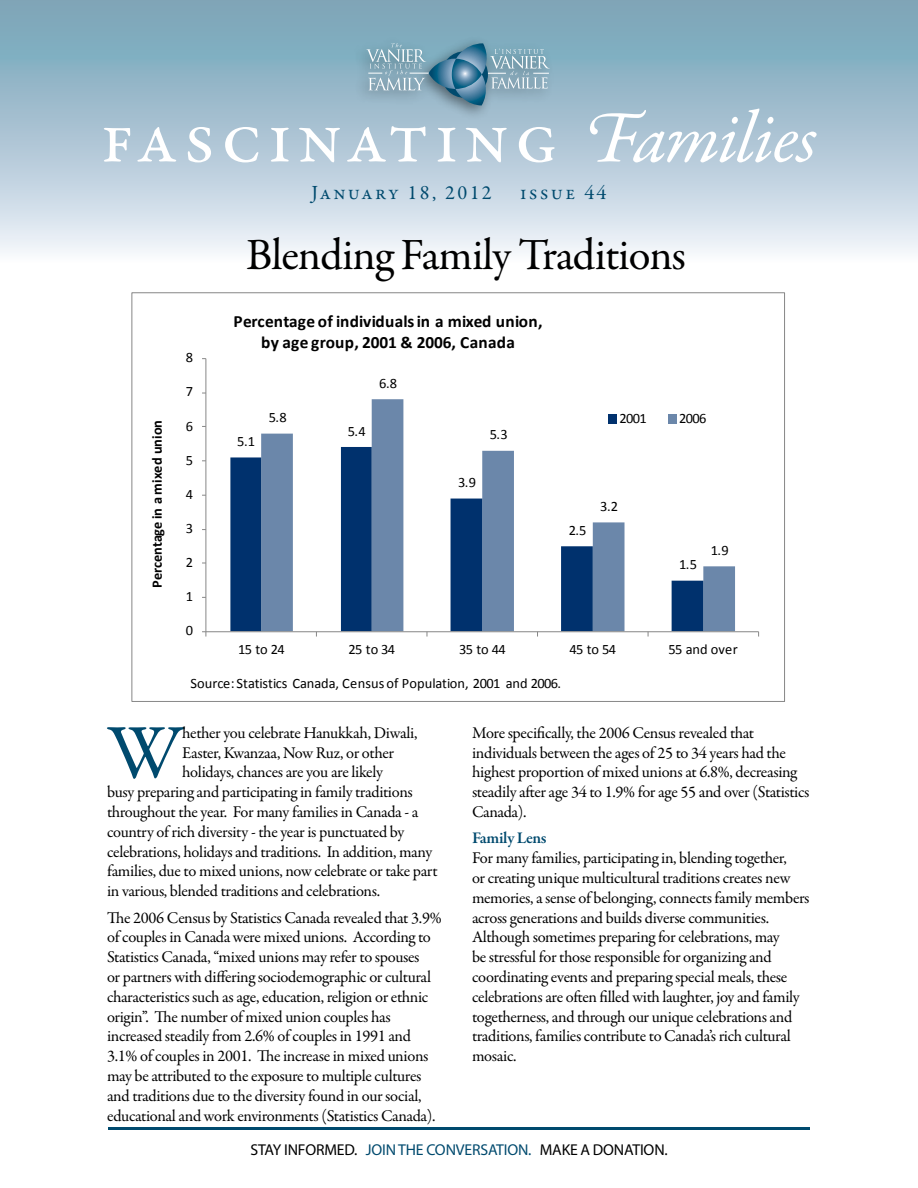
<style>
.page{position:relative;width:918px;height:1188px;background:#fff}
.page>*{position:absolute;margin:0;border:0;box-sizing:border-box;transform-origin:0 0}
.t1{font:77.55px "Garamond Premr Pro";color:#004a6e}
.t2{font:73.5px "Garamond Premr Pro";letter-spacing:.08em;color:#fff}
.t3{font:45px "Garamond Premr Pro";letter-spacing:-.02em;color:#000}
.t4{font:20.25px "Garamond Premr Pro";letter-spacing:.12em;color:#004a6e}
.t5{font:700 17.25px/21px "Calibri";letter-spacing:.005em;color:#000;text-align:center}
.t6{font:16.5px/19.8px "Garamond Premr Pro";letter-spacing:-.02em;color:#000}
.t7{font:600 16.5px "Garamond Premr Pro";letter-spacing:-.02em;color:#004a6e}
.t8{font:15.75px "Myriad Pro";letter-spacing:-.01em;color:#000}
.t9{font:700 14.4px "Calibri";letter-spacing:-.005em;color:#000}
.t10{font:14.25px "Calibri";letter-spacing:-.01em;color:#000}
.s1{font-style:italic}
.s2{color:#004a6e}
</style>
<div class="page">
<svg style="left:0;top:0;width:918px;height:253px;background:#adc6d5"></svg>
<div style="left:353px;top:35px;width:203px;height:85px;background:#000;opacity:.45"></div>
<svg style="left:366px;top:43px;width:184px;height:63px;background:#80a5b8"></svg>
<hr style="left:108px;top:1127px;width:702px;height:2px;background:#004a6e">
<div style="left:230px;top:457px;width:31px;height:174px;background:#00316d"></div>
<svg style="left:261px;top:399px;width:474px;height:232px"></svg>
<hr style="left:205px;top:359px;width:1px;height:273px;background:#878787">
<hr style="left:206px;top:631px;width:553px;height:1px;background:#878787">
<svg style="left:202px;top:631px;width:4px;height:6px"></svg>
<div style="left:608px;top:415px;width:9px;height:9px;background:#00316d"></div>
<div style="left:668px;top:415px;width:8px;height:9px;background:#6b87aa"></div>
<h2 class="t2" style="left:101px;top:94px;width:718px">fascinating <span class="s1">Families</span></h2>
<p class="t4" style="left:312px;top:180px;width:182px">January 18, 2012</p>
<p class="t4" style="left:520px;top:180px;width:88px">issue 44</p>
<p class="t9" style="left:148px;top:588px;width:170px;rotate:-90deg">Percentage in a mixed union</p>
<p class="t10" style="left:186px;top:349px;width:9px">8</p>
<p class="t10" style="left:186px;top:383px;width:9px">7</p>
<p class="t10" style="left:186px;top:417px;width:9px">6</p>
<p class="t10" style="left:186px;top:451px;width:9px">5</p>
<p class="t10" style="left:186px;top:485px;width:9px">4</p>
<p class="t10" style="left:186px;top:519px;width:9px">3</p>
<p class="t10" style="left:186px;top:553px;width:9px">2</p>
<p class="t10" style="left:186px;top:587px;width:9px">1</p>
<p class="t10" style="left:186px;top:622px;width:9px">0</p>
<h3 class="t3" style="left:246px;top:227px;width:442px">Blending Family Traditions</h3>
<p class="t5" style="left:233px;top:311px;width:311px">Percentage of individuals in a mixed union, by age group, 2001 &amp; 2006, Canada</p>
<p class="t10" style="left:237px;top:432px;width:19px">5.1</p>
<p class="t10" style="left:269px;top:409px;width:19px">5.8</p>
<p class="t10" style="left:379px;top:374px;width:19px">6.8</p>
<p class="t10" style="left:348px;top:422px;width:19px">5.4</p>
<p class="t10" style="left:490px;top:426px;width:19px">5.3</p>
<p class="t10" style="left:458px;top:473px;width:19px">3.9</p>
<p class="t10" style="left:619px;top:409px;width:29px">2001</p>
<p class="t10" style="left:679px;top:409px;width:29px">2006</p>
<p class="t10" style="left:569px;top:521px;width:19px">2.5</p>
<p class="t10" style="left:600px;top:497px;width:19px">3.2</p>
<p class="t10" style="left:679px;top:555px;width:19px">1.5</p>
<p class="t10" style="left:711px;top:542px;width:19px">1.9</p>
<p class="t10" style="left:238px;top:640px;width:48px">15 to 24</p>
<p class="t10" style="left:349px;top:640px;width:48px">25 to 34</p>
<p class="t10" style="left:459px;top:640px;width:48px">35 to 44</p>
<p class="t10" style="left:570px;top:640px;width:48px">45 to 54</p>
<p class="t10" style="left:668px;top:640px;width:71px">55 and over</p>
<p class="t10" style="left:190px;top:674px;width:372px">Source: Statistics Canada, Census of Population, 2001 and 2006.</p>
<p class="t6" style="left:182px;top:723px;width:237px">hether you celebrate Hanukkah, Diwali,</p>
<p class="t6" style="left:182px;top:743px;width:214px">Easter, Kwanzaa, Now Ruz, or other</p>
<p class="t6" style="left:182px;top:763px;width:203px">holidays, chances are you are likely</p>
<p class="t6" style="left:107px;top:782px;width:307px">busy preparing and participating in family traditions</p>
<p class="t6" style="left:107px;top:802px;width:313px">throughout the year. For many families in Canada - a</p>
<p class="t6" style="left:107px;top:822px;width:299px">country of rich diversity - the year is punctuated by</p>
<p class="t6" style="left:107px;top:842px;width:327px">celebrations, holidays and traditions. In addition, many</p>
<p class="t6" style="left:107px;top:862px;width:332px">families, due to mixed unions, now celebrate or take part</p>
<p class="t6" style="left:107px;top:881px;width:275px">in various, blended traditions and celebrations.</p>
<p class="t6" style="left:107px;top:908px;width:336px">The 2006 Census by Statistics Canada revealed that 3.9% of couples in Canada were mixed unions. According to Statistics Canada, “mixed unions may refer to spouses<br>or partners with differing sociodemographic or cultural characteristics such as age, education, religion or ethnic origin”. The number of mixed union couples has increased steadily from 2.6% of couples in 1991 and 3.1% of couples in 2001. The increase in mixed unions may be attributed to the exposure to multiple cultures and traditions due to the diversity found in our social, educational and work environments (Statistics Canada).</p>
<h1 class="t1" style="left:107px;top:706px;width:78px">W</h1>
<p class="t6" style="left:472px;top:723px;width:339px">More specifically, the 2006 Census revealed that individuals between the ages of 25 to 34 years had the highest proportion of mixed unions at 6.8%, decreasing steadily after age 34 to 1.9% for age 55 and over (Statistics Canada).</p>
<p class="t7" style="left:472px;top:828px;width:76px">Family Lens</p>
<p class="t6" style="left:472px;top:849px;width:339px">For many families, participating in, blending together,<br>or creating unique multicultural traditions creates new memories, a sense of belonging, connects family members across generations and builds diverse communities.<br>Although sometimes preparing for celebrations, may<br>be stressful for those responsible for organizing and coordinating events and preparing special meals, these celebrations are often filled with laughter, joy and family togetherness, and through our unique celebrations and traditions, families contribute to Canada’s rich cultural mosaic.</p>
<p class="t8" style="left:251px;top:1140px;width:419px">STAY INFORMED. <span class="s2">JOIN THE CONVERSATION.</span> MAKE A DONATION.</p>
</div>
